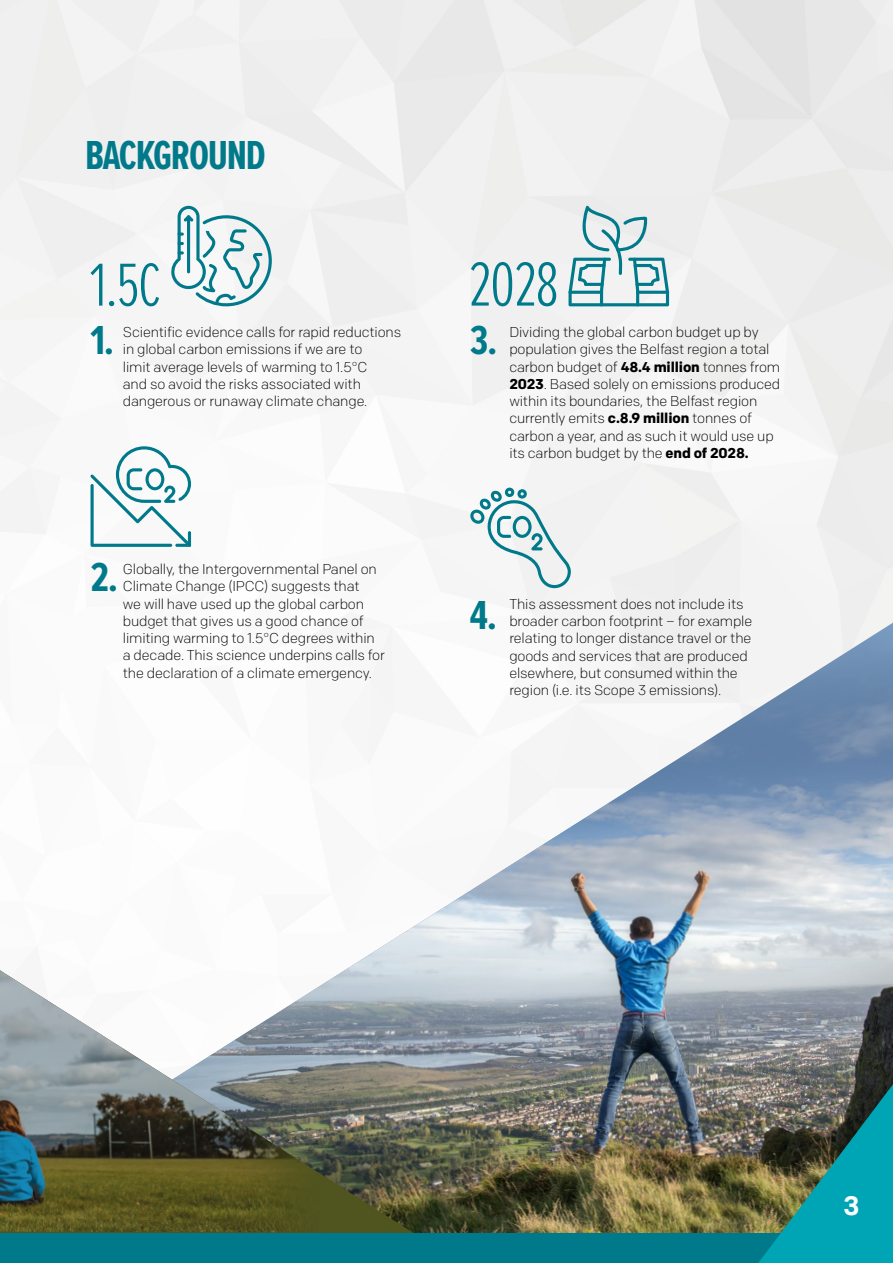
<style>
.page{position:relative;width:893px;height:1263px;background:#fff}
.page>*{position:absolute;margin:0;border:0;box-sizing:border-box;transform-origin:0 0}
.t1{font:700 42px "Proxima Nova Ex Cn";letter-spacing:-.03em;color:#007a8a}
.t2{font:700 27px "Aktiv Grotesk";color:#fff}
.t3{font:300 14.25px/17.2px "Colfax";letter-spacing:-.01em;color:#000}
.s1{font-weight:700}
</style>
<div class="page">
<img style="left:0;top:0;width:893px;height:623px">
<img style="left:345px;top:623px;width:548px;height:610px">
<img style="left:0;top:970px;width:461px;height:263px">
<img style="left:0;top:970px;width:328px;height:262px">
<svg style="left:471px;top:262px;width:85px;height:44px"></svg>
<svg style="left:171px;top:206px;width:101px;height:100px"></svg>
<svg style="left:91px;top:263px;width:68px;height:43px"></svg>
<svg style="left:568px;top:206px;width:101px;height:100px"></svg>
<svg style="left:90px;top:446px;width:101px;height:101px"></svg>
<svg style="left:469px;top:488px;width:102px;height:100px"></svg>
<div style="left:0;top:1233px;width:893px;height:30px;background:#007a8a"></div>
<img style="left:749px;top:1067px;width:144px;height:196px">
<h1 class="t1" style="left:85px;top:125px;width:182px">BACKGROUND</h1>
<h1 class="t1" style="left:91px;top:310px;width:25px">1.</h1>
<p class="t3" style="left:123px;top:323px;width:280px">Scientific evidence calls for rapid reductions in global carbon emissions if we are to<br>limit average levels of warming to 1.5°C<br>and so avoid the risks associated with dangerous or runaway climate change.</p>
<h1 class="t1" style="left:91px;top:547px;width:29px">2.</h1>
<p class="t3" style="left:123px;top:560px;width:264px">Globally, the Intergovernmental Panel on Climate Change (IPCC) suggests that<br>we will have used up the global carbon budget that gives us a good chance of limiting warming to 1.5°C degrees within a decade. This science underpins calls for the declaration of a climate emergency.</p>
<h1 class="t1" style="left:470px;top:310px;width:29px">3.</h1>
<p class="t3" style="left:509px;top:323px;width:272px">Dividing the global carbon budget up by population gives the Belfast region a total carbon budget of <span class="s1">48.4 million</span> tonnes from <span class="s1">2023</span>. Based solely on emissions produced within its boundaries, the Belfast region currently emits <span class="s1">c.8.9 million</span> tonnes of carbon a year, and as such it would use up its carbon budget by the <span class="s1">end of 2028.</span></p>
<h1 class="t1" style="left:470px;top:584px;width:29px">4.</h1>
<p class="t3" style="left:509px;top:595px;width:245px">This assessment does not include its broader carbon footprint – for example relating to longer distance travel or the goods and services that are produced elsewhere, but consumed within the region (i.e. its Scope 3 emissions).</p>
<h2 class="t2" style="left:843px;top:1190px;width:17px">3</h2>
</div>
